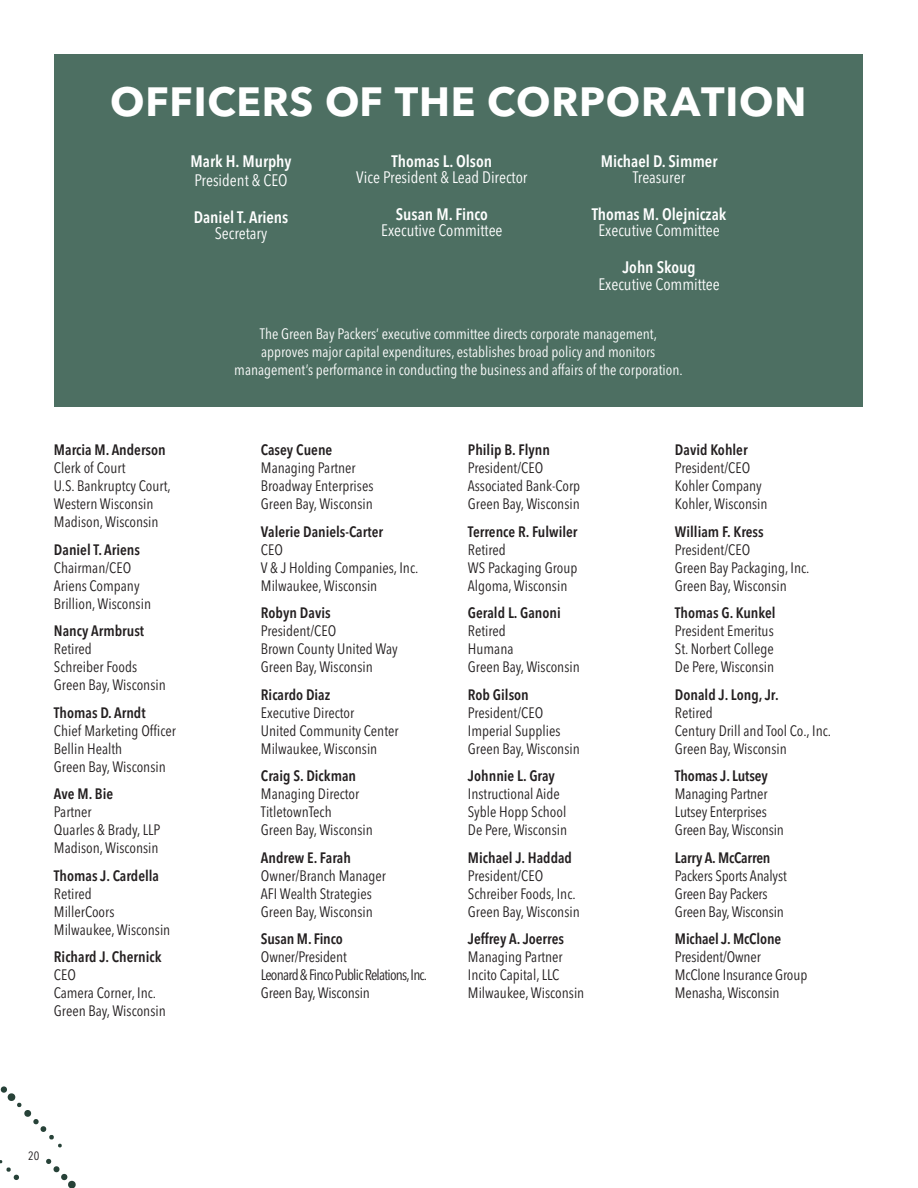
<style>
.page{position:relative;width:918px;height:1188px;background:#fff}
.page>*{position:absolute;margin:0;border:0;box-sizing:border-box;transform-origin:0 0}
.t1{font:700 40.5px "Avenir Next LT Pro";letter-spacing:.02em;color:#fff}
.t2{font:condensed 16.5px "Avenir Next LT Pro";color:#fff}
.t3{font:600 condensed 16.5px "Avenir Next LT Pro";color:#fff}
.t4{font:condensed 15px/18px "Avenir Next LT Pro";color:#231f20}
.t5{font:600 condensed 15px "Avenir Next LT Pro";color:#231f20}
.t6{font:condensed 15px/18px "Avenir Next LT Pro";color:#fff;text-align:center}
.t7{font:condensed 15px/18px "Avenir Next LT Pro";letter-spacing:-.035em;color:#231f20}
.t8{font:condensed 12px "Avenir Next LT Pro";color:#231f20}
</style>
<div class="page">
<div style="left:54px;top:54px;width:808px;height:352px;background:#4d6f62"></div>
<svg style="left:0;top:1086px;width:62px;height:62px"></svg>
<svg style="left:46px;top:1159px;width:30px;height:29px"></svg>
<svg style="left:0;top:1160px;width:19px;height:20px"></svg>
<h1 class="t1" style="left:110px;top:77px;width:698px">OFFICERS OF THE CORPORATION</h1>
<p class="t3" style="left:191px;top:151px;width:103px">Mark H. Murphy</p>
<p class="t2" style="left:194px;top:170px;width:95px">President &amp; CEO</p>
<p class="t3" style="left:194px;top:207px;width:96px">Daniel T. Ariens</p>
<p class="t2" style="left:215px;top:224px;width:54px">Secretary</p>
<p class="t3" style="left:392px;top:151px;width:102px">Thomas L. Olson</p>
<p class="t2" style="left:356px;top:167px;width:173px">Vice President &amp; Lead Director</p>
<p class="t3" style="left:396px;top:204px;width:94px">Susan M. Finco</p>
<p class="t2" style="left:381px;top:221px;width:123px">Executive Committee</p>
<p class="t3" style="left:601px;top:151px;width:118px">Michael D. Simmer</p>
<p class="t2" style="left:633px;top:167px;width:54px">Treasurer</p>
<p class="t3" style="left:592px;top:204px;width:136px">Thomas M. Olejniczak</p>
<p class="t2" style="left:598px;top:221px;width:123px">Executive Committee</p>
<p class="t3" style="left:622px;top:257px;width:75px">John Skoug</p>
<p class="t2" style="left:598px;top:274px;width:123px">Executive Committee</p>
<p class="t5" style="left:54px;top:441px;width:113px">Marcia M. Anderson</p>
<p class="t4" style="left:54px;top:459px;width:118px">Clerk of Court<br>U.S. Bankruptcy Court,<br>Western Wisconsin<br>Madison, Wisconsin</p>
<p class="t5" style="left:54px;top:540px;width:88px">Daniel T. Ariens</p>
<p class="t4" style="left:54px;top:558px;width:99px">Chairman/CEO<br>Ariens Company<br>Brillion, Wisconsin</p>
<p class="t5" style="left:54px;top:622px;width:92px">Nancy Armbrust</p>
<p class="t4" style="left:54px;top:640px;width:113px">Retired<br>Schreiber Foods<br>Green Bay, Wisconsin</p>
<p class="t5" style="left:54px;top:703px;width:93px">Thomas D. Arndt</p>
<p class="t4" style="left:54px;top:721px;width:123px">Chief Marketing Officer<br>Bellin Health<br>Green Bay, Wisconsin</p>
<p class="t5" style="left:54px;top:785px;width:61px">Ave M. Bie</p>
<p class="t4" style="left:54px;top:803px;width:108px">Partner<br>Quarles &amp; Brady, LLP<br>Madison, Wisconsin</p>
<p class="t5" style="left:54px;top:866px;width:107px">Thomas J. Cardella</p>
<p class="t4" style="left:54px;top:884px;width:118px">Retired<br>MillerCoors<br>Milwaukee, Wisconsin</p>
<p class="t5" style="left:54px;top:948px;width:109px">Richard J. Chernick</p>
<p class="t4" style="left:54px;top:966px;width:113px">CEO<br>Camera Corner, Inc.<br>Green Bay, Wisconsin</p>
<p class="t6" style="left:234px;top:325px;width:450px">The Green Bay Packers’ executive committee directs corporate management, approves major capital expenditures, establishes broad policy and monitors management’s performance in conducting the business and affairs of the corporation.</p>
<p class="t5" style="left:261px;top:441px;width:73px">Casey Cuene</p>
<p class="t4" style="left:261px;top:459px;width:114px">Managing Partner<br>Broadway Enterprises<br>Green Bay, Wisconsin</p>
<p class="t5" style="left:261px;top:522px;width:124px">Valerie Daniels-Carter</p>
<p class="t4" style="left:261px;top:540px;width:159px">CEO<br>V &amp; J Holding Companies, Inc.<br>Milwaukee, Wisconsin</p>
<p class="t5" style="left:261px;top:604px;width:71px">Robyn Davis</p>
<p class="t4" style="left:261px;top:622px;width:138px">President/CEO<br>Brown County United Way<br>Green Bay, Wisconsin</p>
<p class="t5" style="left:261px;top:685px;width:71px">Ricardo Diaz</p>
<p class="t4" style="left:261px;top:703px;width:139px">Executive Director<br>United Community Center<br>Milwaukee, Wisconsin</p>
<p class="t5" style="left:261px;top:767px;width:97px">Craig S. Dickman</p>
<p class="t4" style="left:261px;top:785px;width:113px">Managing Director<br>TitletownTech<br>Green Bay, Wisconsin</p>
<p class="t5" style="left:261px;top:848px;width:91px">Andrew E. Farah</p>
<p class="t4" style="left:261px;top:866px;width:127px">Owner/Branch Manager<br>AFI Wealth Strategies<br>Green Bay, Wisconsin</p>
<p class="t5" style="left:261px;top:930px;width:83px">Susan M. Finco</p>
<p class="t7" style="left:261px;top:948px;width:168px">Owner/President<br>Leonard &amp; Finco Public Relations,Inc.<br>Green Bay, Wisconsin</p>
<p class="t5" style="left:468px;top:441px;width:84px">Philip B. Flynn</p>
<p class="t4" style="left:468px;top:459px;width:114px">President/CEO<br>Associated Bank-Corp<br>Green Bay, Wisconsin</p>
<p class="t5" style="left:468px;top:522px;width:111px">Terrence R. Fulwiler</p>
<p class="t4" style="left:468px;top:540px;width:111px">Retired<br>WS Packaging Group<br>Algoma, Wisconsin</p>
<p class="t5" style="left:468px;top:604px;width:94px">Gerald L. Ganoni</p>
<p class="t4" style="left:468px;top:622px;width:113px">Retired<br>Humana<br>Green Bay, Wisconsin</p>
<p class="t5" style="left:468px;top:685px;width:62px">Rob Gilson</p>
<p class="t4" style="left:468px;top:703px;width:113px">President/CEO<br>Imperial Supplies<br>Green Bay, Wisconsin</p>
<p class="t5" style="left:468px;top:767px;width:89px">Johnnie L. Gray</p>
<p class="t4" style="left:468px;top:785px;width:101px">Instructional Aide<br>Syble Hopp School<br>De Pere, Wisconsin</p>
<p class="t5" style="left:468px;top:848px;width:106px">Michael J. Haddad</p>
<p class="t4" style="left:468px;top:866px;width:113px">President/CEO<br>Schreiber Foods, Inc.<br>Green Bay, Wisconsin</p>
<p class="t5" style="left:468px;top:930px;width:98px">Jeffrey A. Joerres</p>
<p class="t4" style="left:468px;top:948px;width:118px">Managing Partner<br>Incito Capital, LLC<br>Milwaukee, Wisconsin</p>
<p class="t5" style="left:675px;top:441px;width:74px">David Kohler</p>
<p class="t4" style="left:675px;top:459px;width:94px">President/CEO<br>Kohler Company<br>Kohler, Wisconsin</p>
<p class="t5" style="left:675px;top:522px;width:90px">William F. Kress</p>
<p class="t4" style="left:675px;top:540px;width:136px">President/CEO<br>Green Bay Packaging, Inc.<br>Green Bay, Wisconsin</p>
<p class="t5" style="left:675px;top:604px;width:102px">Thomas G. Kunkel</p>
<p class="t4" style="left:675px;top:622px;width:101px;text-align:justify">President Emeritus St. Norbert College De Pere, Wisconsin</p>
<p class="t5" style="left:675px;top:685px;width:105px">Donald J. Long, Jr.</p>
<p class="t4" style="left:675px;top:703px;width:158px">Retired<br>Century Drill and Tool Co., Inc.<br>Green Bay, Wisconsin</p>
<p class="t5" style="left:675px;top:767px;width:94px">Thomas J. Lutsey</p>
<p class="t4" style="left:675px;top:785px;width:111px">Managing Partner<br>Lutsey Enterprises<br>Green Bay, Wisconsin</p>
<p class="t5" style="left:675px;top:848px;width:97px">Larry A. McCarren</p>
<p class="t4" style="left:675px;top:866px;width:113px">Packers Sports Analyst<br>Green Bay Packers<br>Green Bay, Wisconsin</p>
<p class="t5" style="left:675px;top:930px;width:108px">Michael J. McClone</p>
<p class="t4" style="left:675px;top:948px;width:134px">President/Owner<br>McClone Insurance Group<br>Menasha, Wisconsin</p>
<p class="t8" style="left:28px;top:1149px;width:13px">20</p>
</div>
